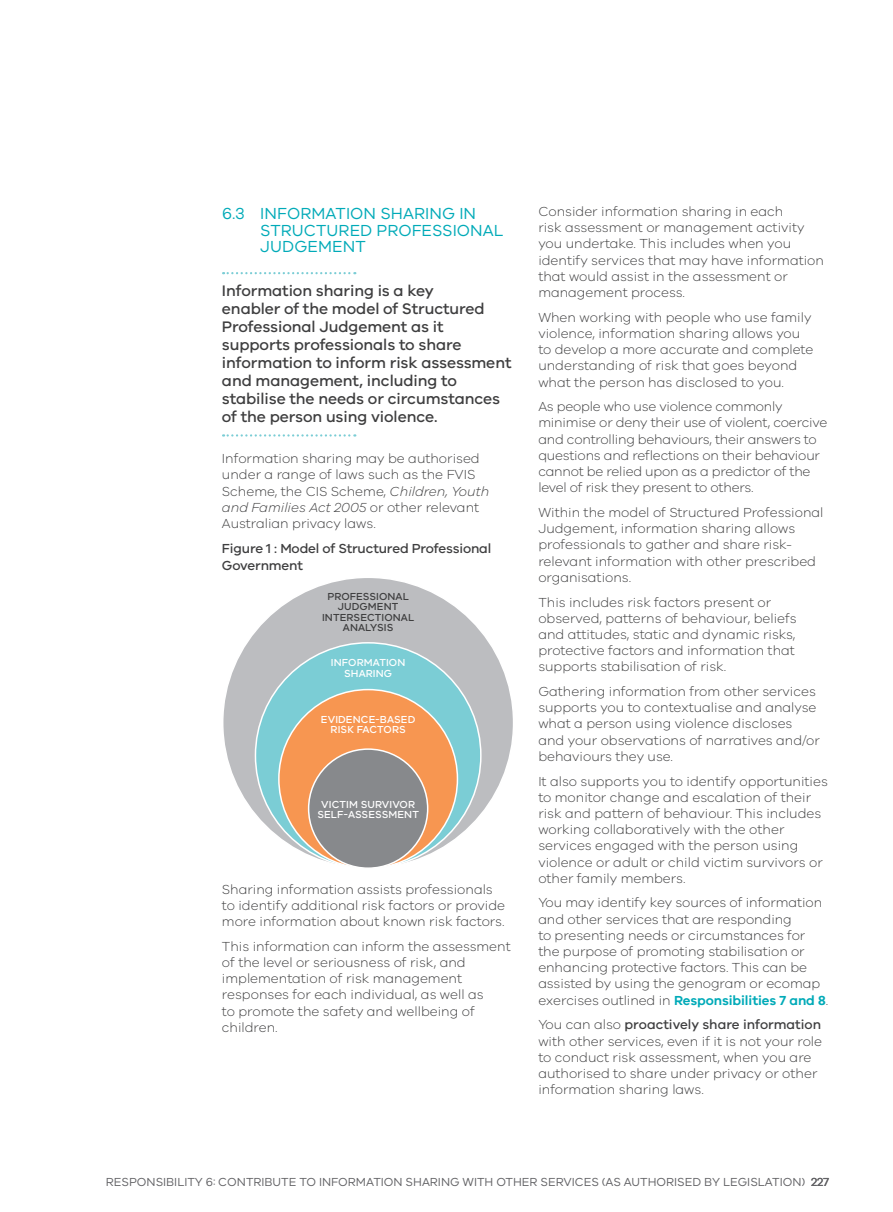
<style>
.page{position:relative;width:893px;height:1212px;background:#fff}
.page>*{position:absolute;margin:0;border:0;box-sizing:border-box;transform-origin:0 0}
.t1{font:16.5px/16.5px "VIC";letter-spacing:.005em;color:#00aab8}
.Intro{font:500 15.75px/18px "VIC";letter-spacing:-.005em;color:#3e3e3f}
.Body{font:300 13.5px/16.2px "VIC";color:#3e3e3f}
.Table_H3{font:500 13.5px/16.5px "VIC";letter-spacing:-.01em;color:#3e3e3f}
.t2{font:12px "VIC";color:#636366}
.t3{font:500 12px "VIC";color:#636366}
.Diagram_white_UC{font:500 10.5px/10.5px "VIC";letter-spacing:.01em;color:#fff;text-align:center}
.Diagram_white_UC-2{font:500 10.5px/10.5px "VIC";letter-spacing:.01em;color:#3e3e3f;text-align:center}
.s1{font-style:italic}
.s2{font-weight:600;color:#00aab8}
.s3{font-weight:500}
</style>
<div class="page">
<svg style="left:223px;top:272px;width:132px;height:2px"></svg>
<svg style="left:223px;top:434px;width:132px;height:3px"></svg>
<div style="left:223px;top:577px;width:291px;height:291px;background:#bcbdc0;border-radius:50%"></div>
<div style="left:255px;top:643px;width:226px;height:225px;background:#7bcdd5;border-radius:50%"></div>
<div style="left:279px;top:689px;width:178px;height:179px;background:#f79651;border-radius:50%"></div>
<div style="left:309px;top:749px;width:119px;height:119px;background:#87898c;border-radius:50%"></div>
<div style="left:308px;top:748px;width:120px;height:121px;border:2px solid #fff;border-radius:50%"></div>
<p class="t1" style="left:260px;top:205px;width:245px;text-indent:-38px">6.3 INFORMATION SHARING IN<br>STRUCTURED PROFESSIONAL<br>JUDGEMENT</p>
<p class="Intro" style="left:222px;top:281px;width:291px">Information sharing is a key<br>enabler of the model of Structured<br>Professional Judgement as it supports professionals to share information to inform risk assessment and management, including to stabilise the needs or circumstances of the person using violence.</p>
<p class="Body" style="left:222px;top:450px;width:269px">Information sharing may be authorised under a range of laws such as the FVIS Scheme, the CIS Scheme, <span class="s1">Children, Youth and Families Act 2005</span> or other relevant Australian privacy laws.</p>
<p class="Table_H3" style="left:222px;top:540px;width:271px">Figure 1 : Model of Structured Professional<br>Government</p>
<p class="Diagram_white_UC-2" style="left:322px;top:590px;width:94px">PROFESSIONAL<br>JUDGMENT<br>INTERSECTIONAL<br>ANALYSIS</p>
<p class="Diagram_white_UC" style="left:331px;top:657px;width:76px">INFORMATION<br>SHARING</p>
<p class="Diagram_white_UC" style="left:321px;top:714px;width:96px">EVIDENCE-BASED<br>RISK FACTORS</p>
<p class="Diagram_white_UC" style="left:317px;top:799px;width:103px">VICTIM SURVIVOR<br>SELF-ASSESSMENT</p>
<p class="Body" style="left:222px;top:880px;width:285px">Sharing information assists professionals to identify additional risk factors or provide more information about known risk factors.</p>
<p class="Body" style="left:222px;top:938px;width:290px">This information can inform the assessment of the level or seriousness of risk, and implementation of risk management responses for each individual, as well as<br>to promote the safety and wellbeing of children.</p>
<p class="Body" style="left:538px;top:203px;width:287px">Consider information sharing in each<br>risk assessment or management activity you undertake. This includes when you identify services that may have information that would assist in the assessment or management process.</p>
<p class="Body" style="left:538px;top:309px;width:277px">When working with people who use family violence, information sharing allows you to develop a more accurate and complete understanding of risk that goes beyond what the person has disclosed to you.</p>
<p class="Body" style="left:538px;top:398px;width:290px">As people who use violence commonly minimise or deny their use of violent, coercive and controlling behaviours, their answers to questions and reflections on their behaviour cannot be relied upon as a predictor of the level of risk they present to others.</p>
<p class="Body" style="left:538px;top:504px;width:287px">Within the model of Structured Professional Judgement, information sharing allows professionals to gather and share risk&shy;relevant information with other prescribed organisations.</p>
<p class="Body" style="left:538px;top:593px;width:260px">This includes risk factors present or observed, patterns of behaviour, beliefs and attitudes, static and dynamic risks, protective factors and information that supports stabilisation of risk.</p>
<p class="Body" style="left:538px;top:683px;width:283px">Gathering information from other services supports you to contextualise and analyse what a person using violence discloses and your observations of narratives and/or behaviours they use.</p>
<p class="Body" style="left:538px;top:772px;width:291px">It also supports you to identify opportunities to monitor change and escalation of their risk and pattern of behaviour. This includes working collaboratively with the other services engaged with the person using violence or adult or child victim survivors or other family members.</p>
<p class="Body" style="left:538px;top:894px;width:291px">You may identify key sources of information and other services that are responding<br>to presenting needs or circumstances for the purpose of promoting stabilisation or enhancing protective factors. This can be assisted by using the genogram or ecomap exercises outlined in <span class="s2">Responsibilities 7 and 8</span>.</p>
<p class="Body" style="left:538px;top:1016px;width:285px">You can also <span class="s3">proactively share information </span>with other services, even if it is not your role to conduct risk assessment, when you are authorised to share under privacy or other information sharing laws.</p>
<p class="t2" style="left:106px;top:1175px;width:701px">RESPONSIBILITY 6: CONTRIBUTE TO INFORMATION SHARING WITH OTHER SERVICES (AS AUTHORISED BY LEGISLATION)</p>
<p class="t3" style="left:811px;top:1175px;width:20px">227</p>
</div>
